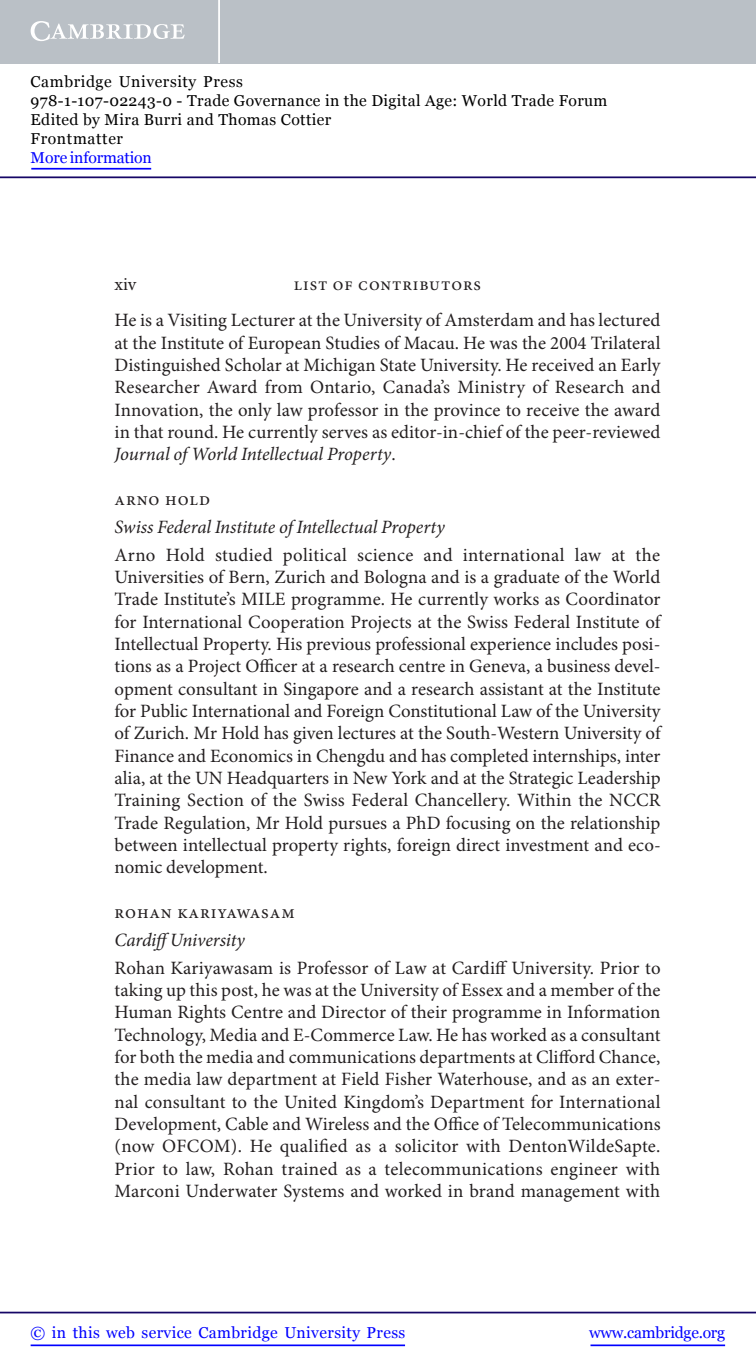
<style>
.page{position:relative;width:756px;height:1371px;background:#fff}
.page>*{position:absolute;margin:0;border:0;box-sizing:border-box;transform-origin:0 0}
.t1{font:18.9px/22.2px "Minion Pro";letter-spacing:.01em;color:#231f20;text-align:justify}
.t2{font:18.9px/27.8px "Minion Pro";letter-spacing:.05em;color:#231f20}
.t3{font:18.9px/27.8px "Minion Pro";letter-spacing:.04em;color:#231f20}
.t4{font:18.38px "Minion Pro";letter-spacing:.05em;color:#231f20}
.t5{font:15.75px/18.9px "Georgia";letter-spacing:.025em;color:#000}
.t6{font:15.75px "Georgia";letter-spacing:.025em;color:#00f}
.t7{font:15.75px "Georgia";letter-spacing:-.015em;color:#00f}
.t8{font:15.75px "Georgia";letter-spacing:-.01em;color:#00f}
.s1{font-style:italic}
</style>
<div class="page">
<hr style="left:591px;top:1344px;width:134px;height:1px;background:#00f">
<hr style="left:0;top:1311px;width:756px;height:2px;background:#150666">
<hr style="left:31px;top:1344px;width:374px;height:1px;background:#00f">
<div style="left:0;top:0;width:756px;height:63px;background:#bac0c6"></div>
<svg style="left:31px;top:21px;width:154px;height:20px"></svg>
<hr style="left:218px;top:0;width:2px;height:63px;background:#fff">
<hr style="left:0;top:176px;width:756px;height:2px;background:#150666">
<hr style="left:31px;top:168px;width:120px;height:1px;background:#00f">
<p class="t5" style="left:31px;top:72px;width:578px">Cambridge University Press<br>978-1-107-02243-0 - Trade Governance in the Digital Age: World Trade Forum Edited by Mira Burri and Thomas Cottier<br>Frontmatter</p>
<p class="t8" style="left:31px;top:148px;width:123px">More information</p>
<p class="t4" style="left:115px;top:273px;width:24px">xiv</p>
<p class="t4" style="left:294px;top:273px;width:189px">List of contributors</p>
<p class="t1" style="left:115px;top:310px;width:548px">He is a Visiting Lecturer at the University of Amsterdam and has lectured at the Institute of European Studies of Macau. He was the 2004 Trilateral Distinguished Scholar at Michigan State University. He received an Early Researcher Award from Ontario, Canada’s Ministry of Research and Innovation, the only law professor in the province to receive the award in that round. He currently serves as editor-in-chief of the peer-reviewed <span class="s1">Journal of World Intellectual Property</span>.</p>
<p class="t2" style="left:115px;top:485px;width:547px">Arno Hold<br><span class="s1">Swiss Federal Institute of Intellectual Property<br></span>Arno Hold studied political science and international law at the</p>
<p class="t1" style="left:115px;top:566px;width:547px">Universities of Bern, Zurich and Bologna and is a graduate of the World<br>Trade Institute’s MILE</p>
<p class="t1" style="left:115px;top:589px;width:549px;text-align:left;text-indent:177px">programme. He currently works as Coordinator for International Cooperation Projects at the Swiss Federal Institute of Intellectual Property. His previous professional experience includes posi&shy;tions as a Project Officer at a research centre in Geneva, a business devel&shy;opment consultant in Singapore and a research assistant at the Institute for Public International and Foreign Constitutional Law of the University of Zurich. Mr Hold has given lectures at the South-Western University of Finance and Economics in Chengdu and has completed internships, inter alia, at the UN Headquarters in New York and at the Strategic Leadership Training Section of the Swiss Federal Chancellery. Within the NCCR Trade Regulation, Mr Hold pursues a PhD focusing on the relationship between intellectual property rights, foreign direct investment and eco&shy;nomic development.</p>
<p class="t3" style="left:115px;top:898px;width:548px">Rohan Kariyawasam<br><span class="s1">CardiffUniversity<br></span>Rohan Kariyawasam is Professor of Law at Cardiff University. Prior to</p>
<p class="t1" style="left:115px;top:979px;width:548px">taking up this post, he was at the University of Essex and a member of the Human Rights Centre and Director of their programme in Information Technology, Media and E-Commerce Law. He has worked as a consultant for both the media and communications departments at Clifford Chance, the media law department at Field Fisher Waterhouse, and as an exter&shy;nal consultant to the United Kingdom’s D epartment for International D evelopment, Cable and Wireless and the Office of Telecommunications (now OFCOM). He qualified as a solicitor with D entonWildeSapte.<br>Prior to law, Rohan trained as a telecommunications engineer with Marconi Underwater Systems and worked in brand management with</p>
<p class="t6" style="left:31px;top:1323px;width:376px">© in this web service Cambridge University Press</p>
<p class="t7" style="left:589px;top:1323px;width:137px">www.cambridge.org</p>
</div>
